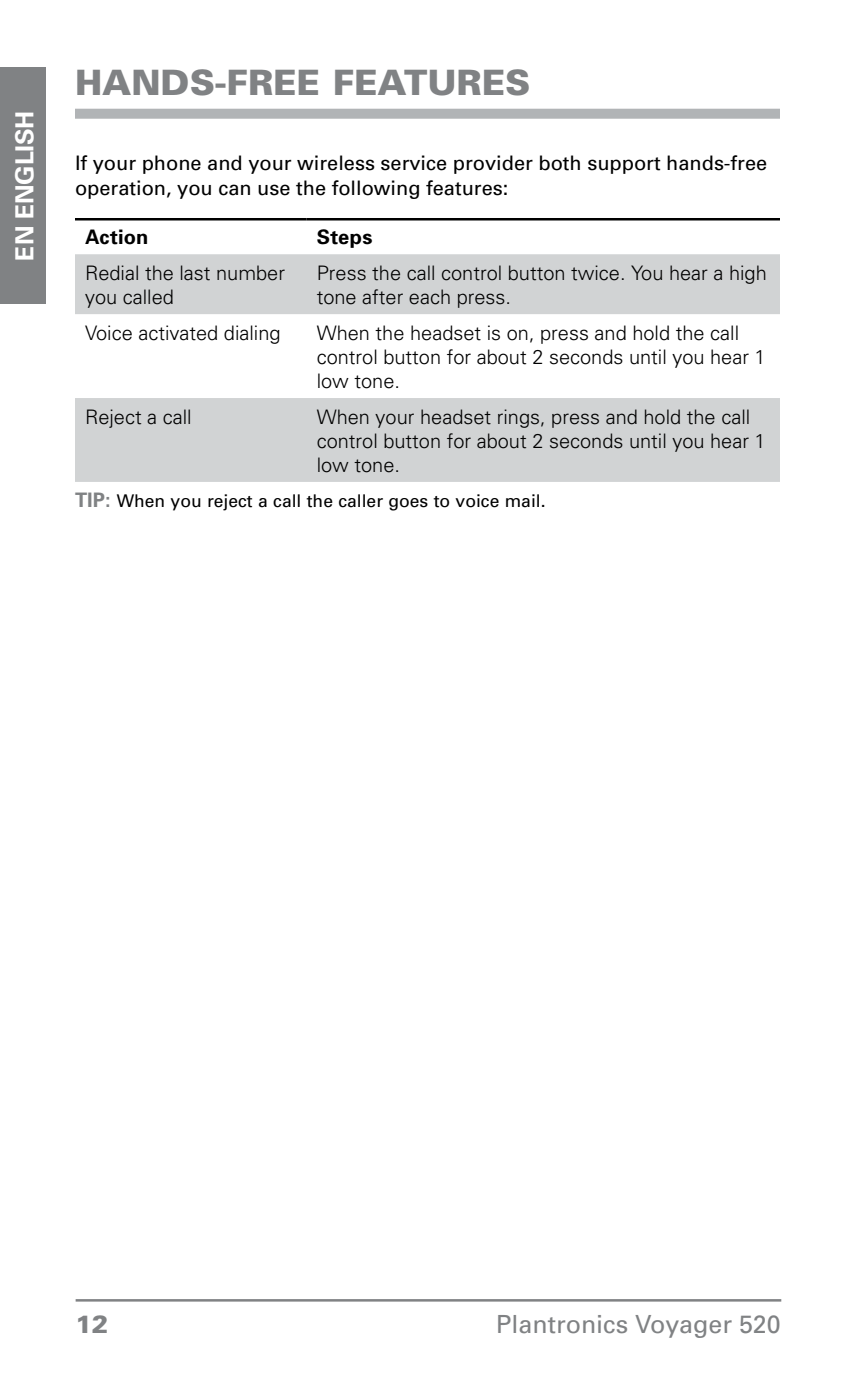
<style>
.page{position:relative;width:855px;height:1373px;background:#fff}
.page>*{position:absolute;margin:0;border:0;box-sizing:border-box;transform-origin:0 0}
.t1{font:900 35px "Univers";color:#808284}
.t2{font:25px "Univers";color:#808284}
.t3{font:700 25px "Univers";letter-spacing:-.01em;color:#fff}
.t4{font:900 25px "Univers";color:#808284}
.t5{font:300 20px/24px "Univers";color:#000}
.t6{font:20px/25px "Univers";color:#000}
.t7{font:700 20px "Univers";letter-spacing:.015em;color:#000}
.t8{font:17.5px "Univers";color:#000}
.s1{font-weight:700;font-size:20px;color:#808284}
</style>
<div class="page">
<hr style="left:76px;top:1299px;width:705px;height:2px;background:#808284">
<div style="left:75px;top:109px;width:705px;height:10px;background:#b1b4b6"></div>
<svg style="left:75px;top:254px;width:705px;height:228px;fill:#d1d3d4"></svg>
<hr style="left:75px;top:218px;width:232px;height:2px;background:#000">
<hr style="left:307px;top:218px;width:473px;height:2px;background:#000">
<div style="left:0;top:68px;width:45px;height:235px;background:#808284"></div>
<p class="t3" style="left:10px;top:260px;width:151px;rotate:-90deg">EN ENGLISH</p>
<h1 class="t1" style="left:75px;top:61px;width:28px">HAN</h1>
<h1 class="t1" style="left:161px;top:61px;width:219px">DS-FREE FEAT</h1>
<h1 class="t1" style="left:427px;top:61px;width:78px">URES</h1>
<p class="t6" style="left:75px;top:151px;width:694px">If your phone and your wireless service provider both support hands-free operation, you can use the following features:</p>
<p class="t7" style="left:85px;top:225px;width:65px">Action</p>
<p class="t7" style="left:317px;top:225px;width:57px">Steps</p>
<p class="t5" style="left:85px;top:261px;width:202px">Redial the last number you called</p>
<p class="t5" style="left:317px;top:261px;width:452px">Press the call control button twice. You hear a high tone after each press.</p>
<p class="t5" style="left:85px;top:321px;width:197px">Voice activated dialing</p>
<p class="t5" style="left:317px;top:321px;width:451px">When the headset is on, press and hold the call control button for about 2 seconds until you hear 1 low tone.</p>
<p class="t5" style="left:85px;top:405px;width:108px">Reject a call</p>
<p class="t5" style="left:317px;top:405px;width:451px">When your headset rings, press and hold the call control button for about 2 seconds until you hear 1 low tone.</p>
<p class="t8" style="left:75px;top:490px;width:472px"><span class="s1">TIP:</span> When you reject a call the caller goes to voice mail.</p>
<p class="t4" style="left:75px;top:1308px;width:32px">12</p>
<p class="t2" style="left:496px;top:1309px;width:286px">Plantronics Voyager 520</p>
</div>
